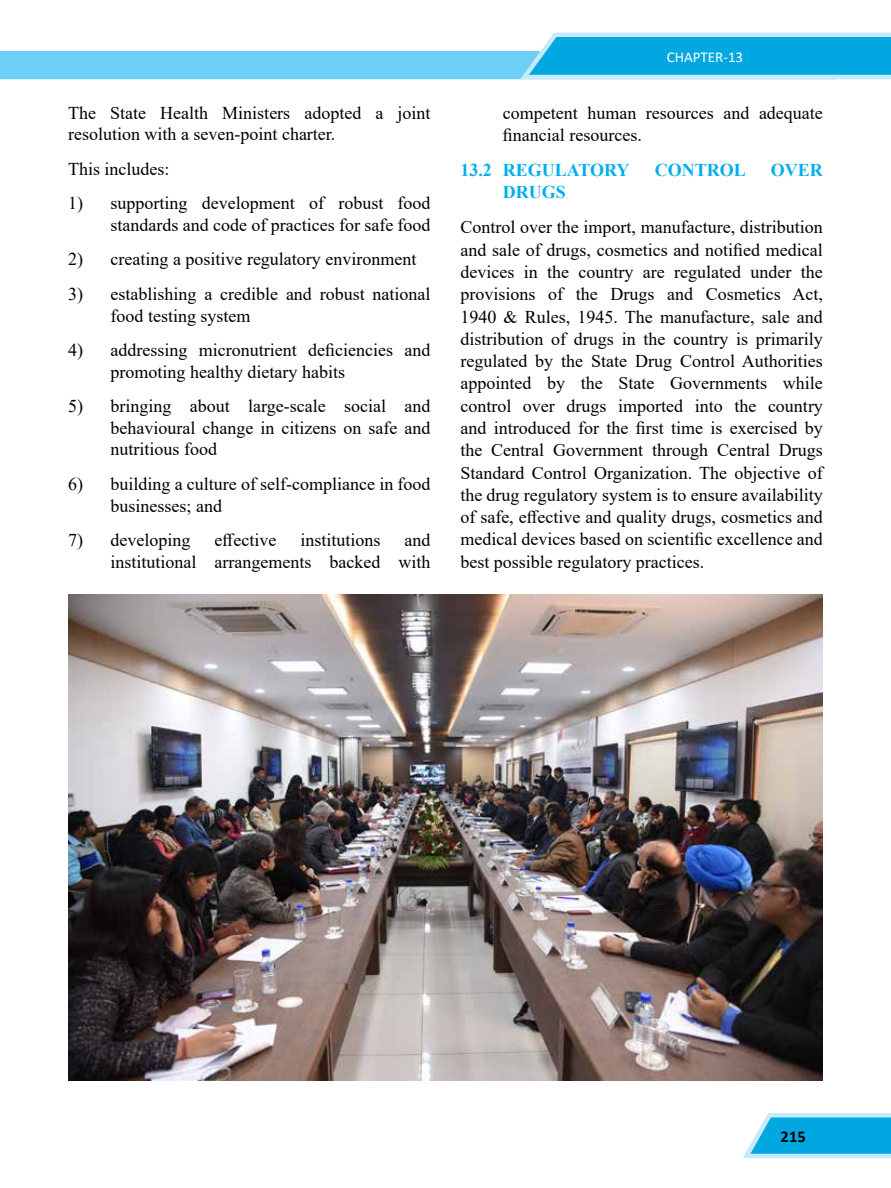
<style>
.page{position:relative;width:891px;height:1188px;background:#fff}
.page>*{position:absolute;margin:0;border:0;box-sizing:border-box;transform-origin:0 0}
.t1{font:18px/22.4px "Times New Roman";color:#000}
.t2{font:700 18px "Times New Roman";color:#00aeef}
.t3{font:700 16.5px "Calibri";color:#000}
.t4{font:15px "Calibri";color:#fff}
</style>
<div class="page">
<svg style="left:0;top:32px;width:891px;height:48px"></svg>
<svg style="left:743px;top:1113px;width:148px;height:46px"></svg>
<img style="left:68px;top:594px;width:755px;height:486px">
<p class="t1" style="left:68px;top:101px;width:364px;line-height:21.6px">The State Health Ministers adopted a joint resolution with a seven-point charter.</p>
<p class="t1" style="left:68px;top:157px;width:103px">This includes:</p>
<p class="t1" style="left:68px;top:192px;width:364px;line-height:21.6px;text-align:right">1) supporting development of robust food standards and code of practices for safe food</p>
<p class="t1" style="left:68px;top:248px;width:350px">2) creating a positive regulatory environment</p>
<p class="t1" style="left:111px;top:282px;width:322px;line-height:21.6px;text-indent:-43px">3) establishing a credible and robust national food testing system</p>
<p class="t1" style="left:111px;top:339px;width:322px;line-height:21.6px;text-indent:-43px">4) addressing micronutrient deficiencies and promoting healthy dietary habits</p>
<p class="t1" style="left:111px;top:395px;width:322px;line-height:21.6px;text-align:justify;text-indent:-43px">5) bringing about large-scale social and behavioural change in citizens on safe and nutritious food</p>
<p class="t1" style="left:111px;top:472px;width:322px;line-height:21.6px;text-indent:-43px">6) building a culture of self-compliance in food businesses; and</p>
<p class="t1" style="left:68px;top:528px;width:124px">7) developing</p>
<p class="t1" style="left:215px;top:528px;width:63px">effective</p>
<p class="t1" style="left:301px;top:528px;width:82px">institutions</p>
<p class="t1" style="left:111px;top:529px;width:322px;line-height:21.6px;text-align:right">and<br>institutional arrangements backed with</p>
<p class="t4" style="left:667px;top:46px;width:78px">CHAPTER-13</p>
<p class="t1" style="left:503px;top:101px;width:322px">competent human resources and adequate financial resources.</p>
<p class="t2" style="left:460px;top:157px;width:171px">13.2 REGULATORY</p>
<p class="t2" style="left:655px;top:157px;width:93px">CONTROL</p>
<p class="t2" style="left:771px;top:157px;width:54px">OVER</p>
<p class="t2" style="left:503px;top:179px;width:64px">DRUGS</p>
<p class="t1" style="left:460px;top:216px;width:364px;text-align:justify">Control over the import, manufacture, distribution and sale of drugs, cosmetics and notified medical devices in the country are regulated under the provisions of the Drugs and Cosmetics Act, 1940 &amp; Rules, 1945. The manufacture, sale and distribution of drugs in the country is primarily regulated by the State Drug Control Authorities appointed by the State Governments while control over drugs imported into the country and introduced for the first time is exercised by the Central Government through Central Drugs Standard Control Organization. The objective of the drug regulatory system is to ensure availability of safe, effective and quality drugs, cosmetics and medical devices based on scientific excellence and best possible regulatory practices.</p>
<p class="t3" style="left:781px;top:1125px;width:27px">215</p>
</div>
